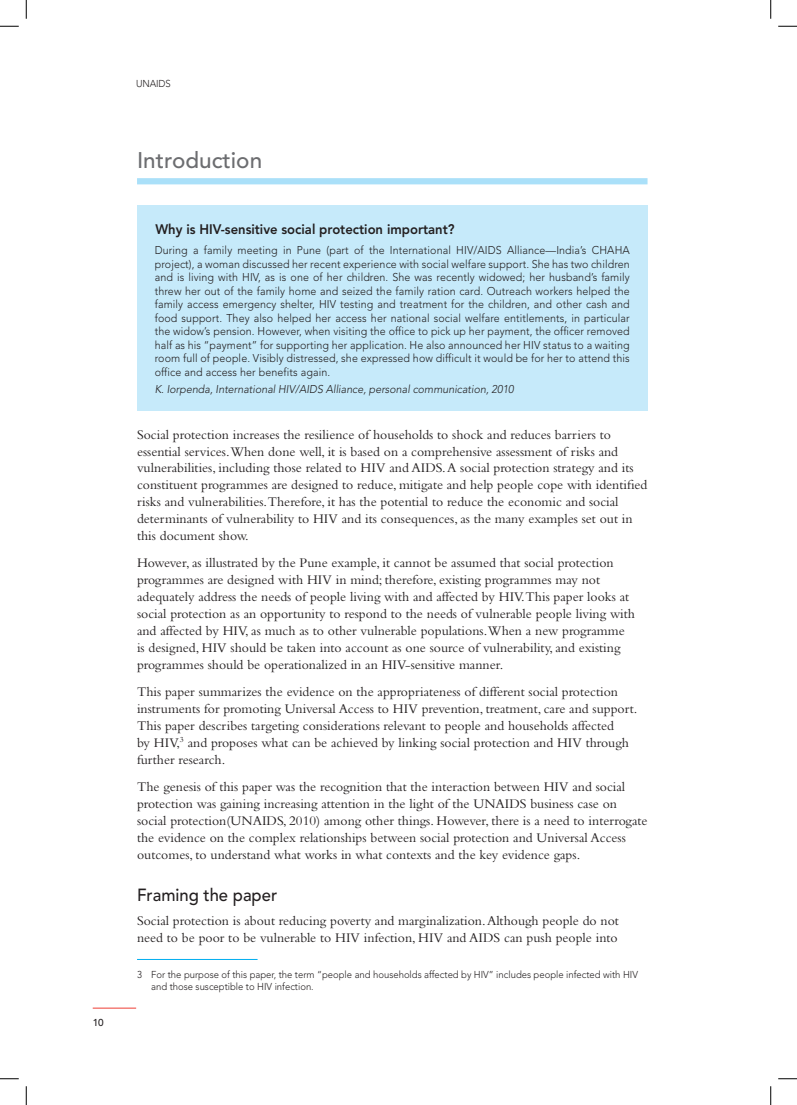
<style>
.page{position:relative;width:797px;height:1105px;background:#fff}
.page>*{position:absolute;margin:0;border:0;box-sizing:border-box;transform-origin:0 0}
.t1{font:500 22.5px "Avenir";color:#6c6d70}
.t2{font:500 17.5px "Avenir";color:#231f20;scale:.95 1}
.t3{font:13.75px/16.9px "Bembo";color:#231f20}
.t4{font:800 13.75px "Avenir";color:#231f20;scale:.95 1}
.t5{font:300 11.25px/13.5px "Avenir";letter-spacing:.01em;color:#231f20;text-align:justify;scale:.95 1}
.t6{font:italic 300 11.25px "Avenir";color:#231f20;scale:.95 1}
.t7{font:300 10px/12.5px "Avenir";color:#231f20;scale:.95 1}
.t8{font:500 10px "Avenir";color:#231f20}
</style>
<div class="page">
<hr style="left:93px;top:1008px;width:43px;height:1px;background:#ee3e34">
<div style="left:137px;top:178px;width:510px;height:6px;background:#aae0f9"></div>
<div style="left:137px;top:205px;width:510px;height:205px;background:#c6eafa"></div>
<hr style="left:137px;top:959px;width:120px;height:1px;background:#00aeef">
<svg style="left:0;top:25px;width:19px;height:2px"></svg>
<svg style="left:778px;top:25px;width:19px;height:2px"></svg>
<svg style="left:0;top:1078px;width:19px;height:1px"></svg>
<svg style="left:778px;top:1078px;width:19px;height:1px"></svg>
<svg style="left:25px;top:0;width:2px;height:19px"></svg>
<svg style="left:25px;top:1086px;width:2px;height:19px"></svg>
<svg style="left:770px;top:0;width:1px;height:19px"></svg>
<svg style="left:770px;top:1086px;width:1px;height:19px"></svg>
<p class="t8" style="left:93px;top:1018px;width:13px">10</p>
<p class="t7" style="left:136px;top:78px;width:38px">UNAIDS</p>
<h1 class="t1" style="left:137px;top:150px;width:127px">Introduction</h1>
<p class="t4" style="left:155px;top:223px;width:316px">Why is HIV-sensitive social protection important?</p>
<p class="t5" style="left:155px;top:244px;width:501px">During a family meeting in Pune (part of the International HIV/AIDS Alliance—India’s CHAHA project), a woman discussed her recent experience with social welfare support. She has two children and is living with HIV, as is one of her children. She was recently widowed; her husband’s family threw her out of the family home and seized the family ration card. Outreach workers helped the family access emergency shelter, HIV testing and treatment for the children, and other cash and food support. They also helped her access her national social welfare entitlements, in particular the widow’s pension. However, when visiting the office to pick up her payment, the officer removed half as his “payment” for supporting her application. He also announced her HIV status to a waiting room full of people. Visibly distressed, she expressed how difficult it would be for her to attend this office and access her benefits again.</p>
<p class="t6" style="left:155px;top:384px;width:379px">K. Iorpenda, International HIV/AIDS Alliance, personal communication, 2010</p>
<p class="t3" style="left:137px;top:427px;width:512px">Social protection increases the resilience of households to shock and reduces barriers to essential services.When done well, it is based on a comprehensive assessment of risks and vulnerabilities, including those related to HIV and AIDS. A social protection strategy and its constituent programmes are designed to reduce, mitigate and help people cope with identified risks and vulnerabilities.Therefore, it has the potential to reduce the economic and social determinants of vulnerability to HIV and its consequences, as the many examples set out in this document show.</p>
<p class="t3" style="left:137px;top:556px;width:499px">However, as illustrated by the Pune example, it cannot be assumed that social protection programmes are designed with HIV in mind; therefore, existing programmes may not adequately address the needs of people living with and affected by HIV.This paper looks at social protection as an opportunity to respond to the needs of vulnerable people living with and affected by HIV, as much as to other vulnerable populations.When a new programme is designed, HIV should be taken into account as one source of vulnerability, and existing programmes should be operationalized in an HIV-sensitive manner.</p>
<p class="t3" style="left:137px;top:685px;width:502px">This paper summarizes the evidence on the appropriateness of different social protection instruments for promoting Universal Access to HIV prevention, treatment, care and support.<br>This paper describes targeting considerations relevant to people and households affected<br>by HIV,<sup>3</sup> and proposes what can be achieved by linking social protection and HIV through further research.</p>
<p class="t3" style="left:137px;top:780px;width:512px">The genesis of this paper was the recognition that the interaction between HIV and social protection was gaining increasing attention in the light of the UNAIDS business case on social protection(UNAIDS, 2010) among other things. However, there is a need to interrogate the evidence on the complex relationships between social protection and Universal Access outcomes, to understand what works in what contexts and the key evidence gaps.</p>
<p class="t2" style="left:137px;top:888px;width:149px">Framing the paper</p>
<p class="t3" style="left:137px;top:913px;width:483px">Social protection is about reducing poverty and marginalization. Although people do not need to be poor to be vulnerable to HIV infection, HIV and AIDS can push people into</p>
<p class="t7" style="left:151px;top:969px;width:514px;text-indent:-14px">3 For the purpose of this paper, the term “people and households affected by HIV” includes people infected with HIV and those susceptible to HIV infection.</p>
</div>
